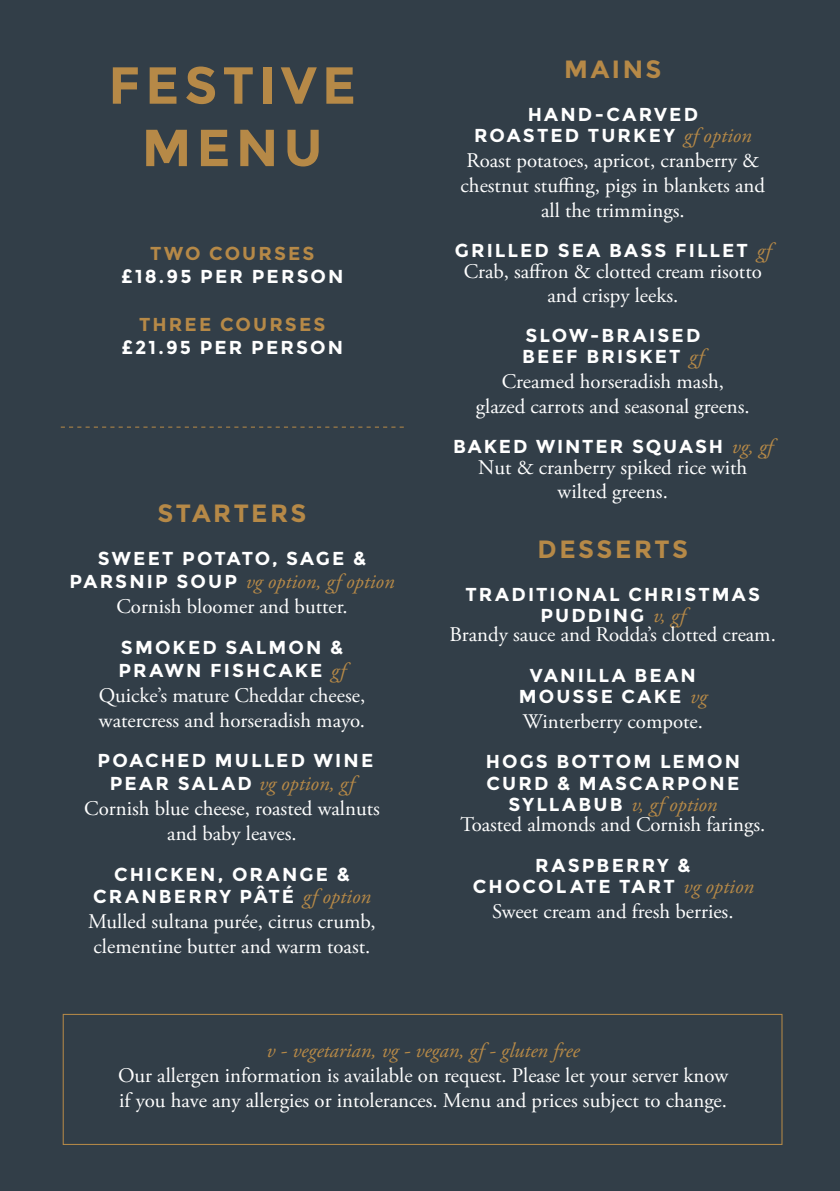
<style>
.page{position:relative;width:840px;height:1191px;background:#fff}
.page>*{position:absolute;margin:0;border:0;box-sizing:border-box;transform-origin:0 0}
.t1{font:700 52px/62.4px "Montserrat";letter-spacing:.095em;color:#b68947;text-align:center}
.t2{font:700 25px "Montserrat";letter-spacing:.1em;color:#b68947}
.t3{font:20.8px/25px "Adobe Garamond Pro";color:#fff;text-align:center}
.t4{font:italic 20.8px "Adobe Garamond Pro";color:#b68947}
.t5{font:700 18.8px/20.8px "Montserrat";letter-spacing:.115em;color:#fff;text-align:center}
.t6{font:700 18.8px "Montserrat";letter-spacing:.115em;color:#b68947}
.s1{font-family:"Montserrat";font-weight:700;font-size:18.8px}
.s2{font-style:italic;color:#b68947}
.s3{font-family:"Adobe Garamond Pro";font-weight:400;font-style:italic;font-size:20.8px;color:#b68947}
</style>
<div class="page">
<div style="left:0;top:0;width:839px;height:1191px;background:#323e48"></div>
<div style="left:63px;top:1014px;width:719px;height:131px;border:1px solid #b68947"></div>
<svg style="left:61px;top:426px;width:342px;height:1px"></svg>
<h1 class="t1" style="left:108px;top:54px;width:249px">FESTIVE<br>MENU</h1>
<p class="t6" style="left:150px;top:242px;width:166px">TWO COURSES</p>
<p class="t5" style="left:121px;top:266px;width:224px">£18.95 PER PERSON</p>
<p class="t6" style="left:139px;top:313px;width:188px">THREE COURSES</p>
<p class="t5" style="left:121px;top:337px;width:223px">£21.95 PER PERSON</p>
<p class="t2" style="left:157px;top:498px;width:150px">STARTERS</p>
<p class="t5" style="left:98px;top:548px;width:270px">SWEET POTATO, SAGE &amp;</p>
<p class="t3" style="left:69px;top:570px;width:326px"><span class="s1">PARSNIP SOUP</span> <span class="s2">vg option, gf option<br></span>Cornish bloomer and butter.</p>
<p class="t5" style="left:118px;top:636px;width:228px;line-height:22.8px;text-align:left">SMOKED SALMON &amp;<br>PRAWN FISHCAKE <span class="s3">gf</span></p>
<p class="t3" style="left:99px;top:683px;width:268px;text-align:left">Quicke’s mature Cheddar cheese, watercress and horseradish mayo.</p>
<p class="t5" style="left:97px;top:750px;width:277px">POACHED MULLED WINE</p>
<p class="t3" style="left:84px;top:771px;width:297px"><span class="s1">PEAR SALAD</span> <span class="s2">vg option, gf<br></span>Cornish blue cheese, roasted walnuts and baby leaves.</p>
<p class="t5" style="left:93px;top:862px;width:279px;line-height:22.8px">CHICKEN, ORANGE &amp;<br>CRANBERRY PÂTÉ <span class="s3">gf option</span></p>
<p class="t3" style="left:88px;top:910px;width:289px;text-align:left">Mulled sultana purée, citrus crumb, clementine butter and warm toast.</p>
<p class="t2" style="left:564px;top:54px;width:99px">MAINS</p>
<p class="t5" style="left:474px;top:104px;width:279px">HAND-CARVED<br>ROASTED TURKEY <span class="s3">gf option</span></p>
<p class="t3" style="left:460px;top:149px;width:306px">Roast potatoes, apricot, cranberry &amp; chestnut stuffing, pigs in blankets and all the trimmings.</p>
<p class="t5" style="left:454px;top:240px;width:318px">GRILLED SEA BASS FILLET <span class="s3">gf</span></p>
<p class="t3" style="left:463px;top:260px;width:299px;line-height:23.6px">Crab, saffron &amp; clotted cream risotto and crispy leeks.</p>
<p class="t5" style="left:522px;top:325px;width:183px;text-align:left">SLOW-BRAISED<br>BEEF BRISKET <span class="s3">gf</span></p>
<p class="t3" style="left:475px;top:369px;width:275px">Creamed horseradish mash, glazed carrots and seasonal greens.</p>
<p class="t5" style="left:453px;top:436px;width:320px">BAKED WINTER SQUASH <span class="s3">vg, gf</span></p>
<p class="t3" style="left:478px;top:456px;width:270px;line-height:23.6px">Nut &amp; cranberry spiked rice with wilted greens.</p>
<p class="t2" style="left:537px;top:534px;width:152px">DESSERTS</p>
<p class="t5" style="left:465px;top:584px;width:296px">TRADITIONAL CHRISTMAS<br>PUDDING <span class="s3">v, gf</span></p>
<p class="t3" style="left:449px;top:623px;width:327px">Brandy sauce and Rodda’s clotted cream.</p>
<p class="t5" style="left:518px;top:665px;width:189px">VANILLA BEAN<br>MOUSSE CAKE <span class="s3">vg</span></p>
<p class="t3" style="left:522px;top:709px;width:181px">Winterberry compote.</p>
<p class="t5" style="left:485px;top:751px;width:255px;text-align:left">HOGS BOTTOM LEMON<br>CURD &amp; MASCARPONE</p>
<p class="t3" style="left:460px;top:794px;width:306px;line-height:20.4px"><span class="s1">SYLLABUB</span> <span class="s2">v, gf option<br></span>Toasted almonds and Cornish farings.</p>
<p class="t5" style="left:472px;top:854px;width:282px">RASPBERRY &amp;<br>CHOCOLATE TART <span class="s3">vg option</span></p>
<p class="t3" style="left:492px;top:899px;width:243px">Sweet cream and fresh berries.</p>
<p class="t4" style="left:266px;top:1038px;width:314px">v - vegetarian, vg - vegan, gf - gluten free</p>
<p class="t3" style="left:118px;top:1063px;width:611px;text-align:left">Our allergen information is available on request. Please let your server know if you have any allergies or intolerances. Menu and prices subject to change.</p>
</div>
